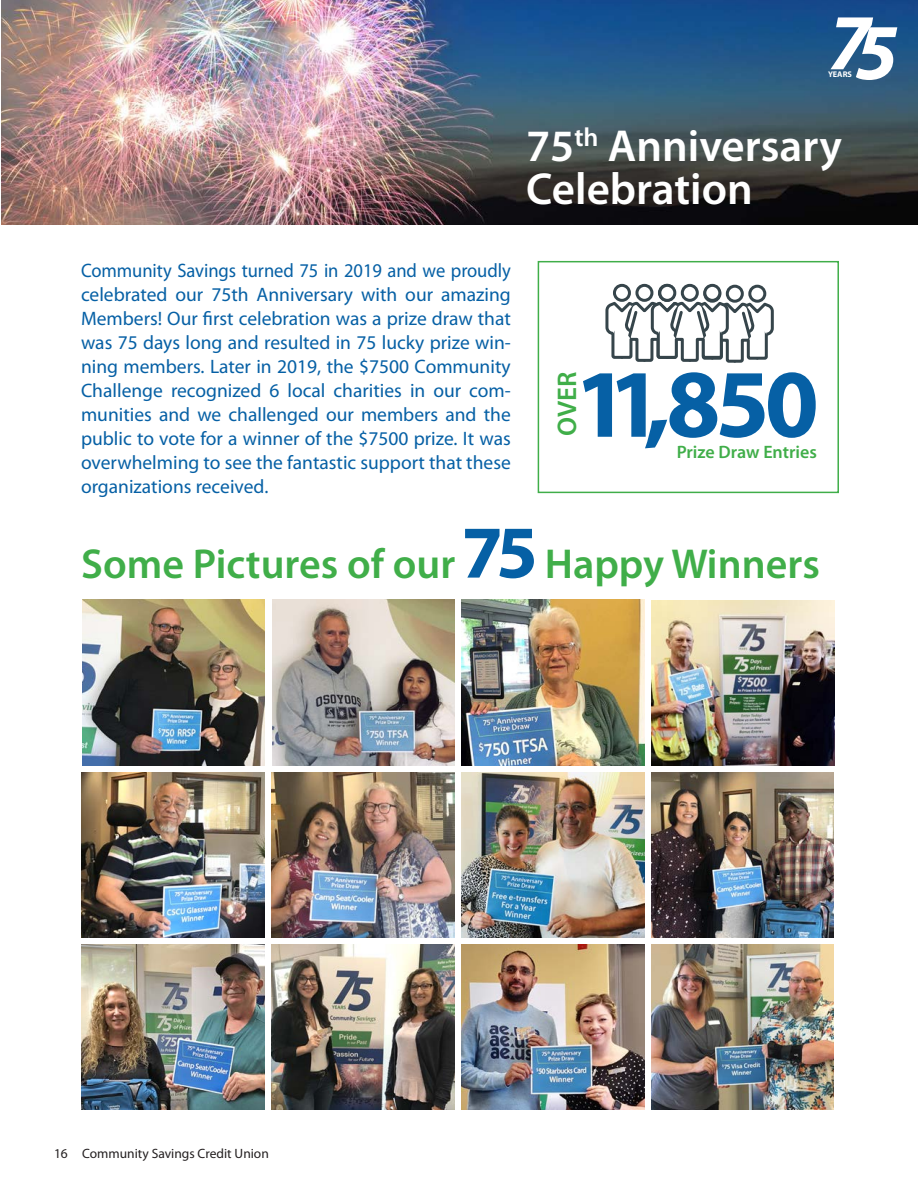
<style>
.page{position:relative;width:918px;height:1188px;background:#fff}
.page>*{position:absolute;margin:0;border:0;box-sizing:border-box;transform-origin:0 0}
.t1{font:700 97.5px "Myriad Pro";color:#0660a5}
.t2{font:italic 700 79.8px "Myriad Pro";color:#fff}
.t3{font:600 45px "Myriad Pro";color:#fff}
.t4{font:600 42px "Myriad Pro";color:#40ae49}
.t5{font:600 27px "Myriad Pro";color:#40ae49}
.t6{font:19.5px/24px "Myriad Pro";color:#0660a5;text-align:justify;scale:.95 1}
.t7{font:600 18px "Myriad Pro";color:#40ae49}
.t8{font:13.5px "Myriad Pro";color:#231f20}
.t9{font:700 8.25px "Myriad Pro";color:#fff}
.s1{font-weight:700;font-size:75px;color:#0660a5}
</style>
<div class="page">
<img style="left:2px;top:0;width:916px;height:225px">
<div style="left:635px;top:284px;width:18px;height:18px;border:3px solid #36454b;border-radius:50%"></div>
<div style="left:613px;top:284px;width:18px;height:18px;border:3px solid #36454b;border-radius:50%"></div>
<div style="left:726px;top:285px;width:18px;height:18px;border:3px solid #36454b;border-radius:50%"></div>
<div style="left:703px;top:285px;width:18px;height:18px;border:3px solid #36454b;border-radius:50%"></div>
<div style="left:748px;top:285px;width:18px;height:18px;border:3px solid #36454b;border-radius:50%"></div>
<div style="left:681px;top:284px;width:18px;height:18px;border:3px solid #36454b;border-radius:50%"></div>
<div style="left:658px;top:284px;width:18px;height:18px;border:3px solid #36454b;border-radius:50%"></div>
<div style="left:705px;top:285px;width:15px;height:15px;background:#fff;border-radius:50%"></div>
<div style="left:703px;top:284px;width:18px;height:18px;border:3px solid #36454b;border-radius:50%"></div>
<svg style="left:605px;top:299px;width:169px;height:64px"></svg>
<div style="left:538px;top:261px;width:301px;height:232px;border:2px solid #40ae49"></div>
<img style="left:82px;top:600px;width:183px;height:165px">
<img style="left:272px;top:600px;width:183px;height:165px">
<img style="left:462px;top:600px;width:182px;height:165px">
<img style="left:652px;top:600px;width:182px;height:165px">
<img style="left:82px;top:772px;width:182px;height:166px">
<img style="left:272px;top:772px;width:182px;height:166px">
<img style="left:462px;top:772px;width:182px;height:166px">
<img style="left:652px;top:772px;width:182px;height:166px">
<img style="left:82px;top:944px;width:182px;height:165px">
<img style="left:272px;top:944px;width:182px;height:165px">
<img style="left:462px;top:944px;width:182px;height:165px">
<img style="left:652px;top:944px;width:182px;height:166px">
<p class="t2" style="left:828px;top:-9px;width:45px">7</p>
<p class="t2" style="left:855px;top:0;width:45px">5</p>
<p class="t9" style="left:828px;top:69px;width:25px">YEARS</p>
<p class="t3" style="left:526px;top:117px;width:317px">75<sup>th</sup> Anniversary</p>
<p class="t3" style="left:526px;top:160px;width:228px">Celebration</p>
<p class="t6" style="left:81px;top:258px;width:454px">Community Savings turned 75 in 2019 and we proudly celebrated our 75th Anniversary with our amazing Members! Our first celebration was a prize draw that was 75 days long and resulted in 75 lucky prize win&shy;ning members. Later in 2019, the $7500 Community Challenge recognized 6 local charities in our com&shy;munities and we challenged our members and the public to vote for a winner of the $7500 prize. It was overwhelming to see the fantastic support that these organizations received.</p>
<p class="t1" style="left:575px;top:340px;width:246px">11,850</p>
<p class="t5" style="left:550px;top:436px;width:66px;rotate:-90deg">OVER</p>
<p class="t7" style="left:677px;top:440px;width:142px">Prize Draw Entries</p>
<p class="t4" style="left:81px;top:537px;width:740px">Some Pictures of our<span class="s1">75</span> Happy Winners</p>
<p class="t8" style="left:54px;top:1145px;width:216px">16 Community Savings Credit Union</p>
</div>
